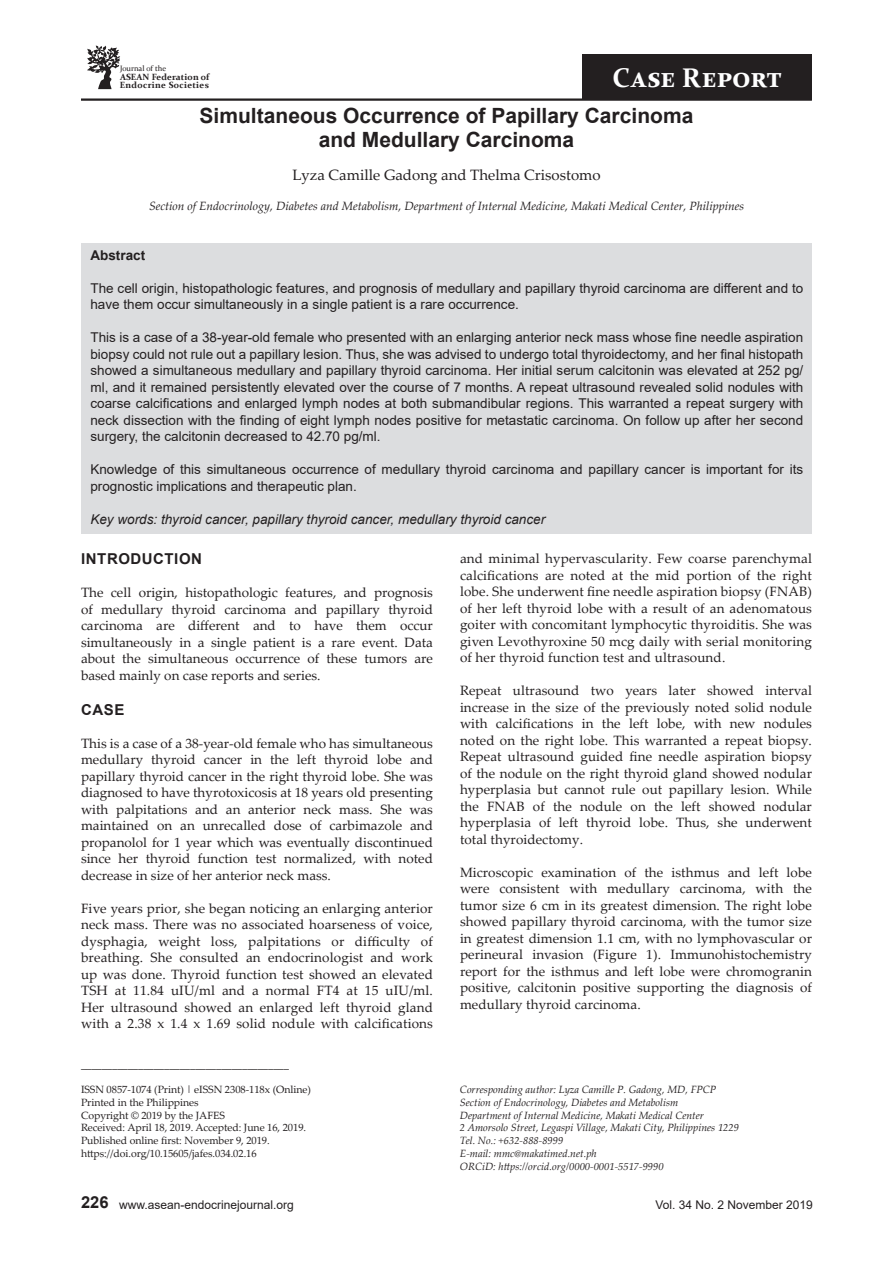
<style>
.page{position:relative;width:893px;height:1263px;background:#fff}
.page>*{position:absolute;margin:0;border:0;box-sizing:border-box;transform-origin:0 0}
.t1{font:700 27px "Constantia";color:#fff}
.t2{font:700 21px/24px "Arial";color:#231f20;text-align:center}
.t3{font:15px "Palatino Linotype";color:#231f20}
.t4{font:700 15px "Arial";letter-spacing:.035em;color:#231f20}
.t5{font:13.5px/16.5px "Palatino Linotype";letter-spacing:.005em;color:#231f20;text-align:justify}
.t6{font:13.5px/16.5px "Arial";color:#231f20}
.t7{font:italic 13.5px "Arial";color:#231f20}
.t8{font:700 13.5px "Arial";color:#231f20}
.t9{font:italic 12px "Palatino Linotype";color:#231f20}
.t10{font:12px "Arial";color:#231f20}
.t11{font:italic 10.5px/12.8px "Palatino Linotype";color:#231f20}
.t12{font:10.5px/12.8px "Palatino Linotype";letter-spacing:-.005em;color:#231f20}
.t13{font:700 9px/7.5px "Constantia";letter-spacing:.03em;color:#231f20}
.t14{font:7.8px "Constantia";color:#231f20}
.s1{font-weight:700;font-size:16.5px}
</style>
<div class="page">
<div style="left:81px;top:243px;width:731px;height:290px;background:#dcdddf"></div>
<hr style="left:81px;top:98px;width:731px;height:3px;background:#231f20">
<svg style="left:87px;top:45px;width:33px;height:44px"></svg>
<div style="left:582px;top:54px;width:230px;height:46px;background:#231f20"></div>
<p class="t14" style="left:120px;top:63px;width:48px">Journal of the</p>
<p class="t13" style="left:120px;top:73px;width:91px">ASEAN Federation of<br>Endocrine Societies</p>
<h1 class="t1" style="left:612px;top:59px;width:171px">Case Report</h1>
<h2 class="t2" style="left:200px;top:104px;width:495px">Simultaneous Occurrence of Papillary Carcinoma and Medullary Carcinoma</h2>
<p class="t3" style="left:292px;top:165px;width:310px">Lyza Camille Gadong and Thelma Crisostomo</p>
<p class="t9" style="left:149px;top:198px;width:596px">Section of Endocrinology, Diabetes and Metabolism, Department of Internal Medicine, Makati Medical Center, Philippines</p>
<p class="t8" style="left:90px;top:245px;width:56px">Abstract</p>
<p class="t6" style="left:90px;top:279px;width:714px">The cell origin, histopathologic features, and prognosis of medullary and papillary thyroid carcinoma are different and to have them occur simultaneously in a single patient is a rare occurrence.</p>
<p class="t6" style="left:90px;top:329px;width:714px;text-align:justify">This is a case of a 38-year-old female who presented with an enlarging anterior neck mass whose fine needle aspiration biopsy could not rule out a papillary lesion. Thus, she was advised to undergo total thyroidectomy, and her final histopath showed a simultaneous medullary and papillary thyroid carcinoma. Her initial serum calcitonin was elevated at 252 pg/ ml, and it remained persistently elevated over the course of 7 months. A repeat ultrasound revealed solid nodules with coarse calcifications and enlarged lymph nodes at both submandibular regions. This warranted a repeat surgery with neck dissection with the finding of eight lymph nodes positive for metastatic carcinoma. On follow up after her second surgery, the calcitonin decreased to 42.70 pg/ml.</p>
<p class="t6" style="left:90px;top:461px;width:714px">Knowledge of this simultaneous occurrence of medullary thyroid carcinoma and papillary cancer is important for its prognostic implications and therapeutic plan.</p>
<p class="t7" style="left:90px;top:510px;width:456px">Key words: thyroid cancer, papillary thyroid cancer, medullary thyroid cancer</p>
<p class="t4" style="left:81px;top:549px;width:122px">Introduction</p>
<p class="t5" style="left:81px;top:584px;width:353px">The cell origin, histopathologic features, and prognosis of medullary thyroid carcinoma and papillary thyroid carcinoma are different and to have them occur simultaneously in a single patient is a rare event. Data about the simultaneous occurrence of these tumors are based mainly on case reports and series.</p>
<p class="t4" style="left:81px;top:699px;width:45px">Case</p>
<p class="t5" style="left:81px;top:734px;width:353px">This is a case of a 38-year-old female who has simultaneous medullary thyroid cancer in the left thyroid lobe and papillary thyroid cancer in the right thyroid lobe. She was diagnosed to have thyrotoxicosis at 18 years old presenting with palpitations and an anterior neck mass. She was maintained on an unrecalled dose of carbimazole and propanolol for 1 year which was eventually discontinued since her thyroid function test normalized, with noted decrease in size of her anterior neck mass.</p>
<p class="t5" style="left:81px;top:899px;width:353px">Five years prior, she began noticing an enlarging anterior neck mass. There was no associated hoarseness of voice, dysphagia, weight loss, palpitations or difficulty of breathing. She consulted an endocrinologist and work up was done. Thyroid function test showed an elevated TSH at 11.84 uIU/ml and a normal FT4 at 15 uIU/ml.<br>Her ultrasound showed an enlarged left thyroid gland with a 2.38 x 1.4 x 1.69 solid nodule with calcifications</p>
<p class="t5" style="left:460px;top:550px;width:353px">and minimal hypervascularity. Few coarse parenchymal calcifications are noted at the mid portion of the right lobe. She underwent fine needle aspiration biopsy (FNAB) of her left thyroid lobe with a result of an adenomatous goiter with concomitant lymphocytic thyroiditis. She was given Levothyroxine 50 mcg daily with serial monitoring of her thyroid function test and ultrasound.</p>
<p class="t5" style="left:460px;top:682px;width:353px">Repeat ultrasound two years later showed interval increase in the size of the previously noted solid nodule with calcifications in the left lobe, with new nodules noted on the right lobe. This warranted a repeat biopsy.<br>Repeat ultrasound guided fine needle aspiration biopsy of the nodule on the right thyroid gland showed nodular hyperplasia but cannot rule out papillary lesion. While the FNAB of the nodule on the left showed nodular hyperplasia of left thyroid lobe. Thus, she underwent total thyroidectomy.</p>
<p class="t5" style="left:460px;top:863px;width:353px">Microscopic examination of the isthmus and left lobe were consistent with medullary carcinoma, with the tumor size 6 cm in its greatest dimension. The right lobe showed papillary thyroid carcinoma, with the tumor size in greatest dimension 1.1 cm, with no lymphovascular or perineural invasion (Figure 1). Immunohistochemistry report for the isthmus and left lobe were chromogranin positive, calcitonin positive supporting the diagnosis of medullary thyroid carcinoma.</p>
<p class="t12" style="left:81px;top:1057px;width:209px">________________________________________</p>
<p class="t12" style="left:81px;top:1083px;width:231px">ISSN 0857-1074 (Print) | eISSN 2308-118x (Online)<br>Printed in the Philippines<br>Copyright © 2019 by the JAFES<br>Received: April 18, 2019. Accepted: June 16, 2019.<br>Published online first: November 9, 2019. https://doi.org/10.15605/jafes.034.02.16</p>
<p class="t11" style="left:460px;top:1083px;width:280px">Corresponding author: Lyza Camille P. Gadong, MD, FPCP Section of Endocrinology, Diabetes and Metabolism<br>Department of Internal Medicine, Makati Medical Center<br>2 Amorsolo Street, Legaspi Village, Makati City, Philippines 1229<br>Tel. No.: +632-888-8999<br>E-mail: mmc@makatimed.net.ph<br>ORCiD: https://orcid.org/0000-0001-5517-9990</p>
<p class="t10" style="left:81px;top:1196px;width:214px"><span class="s1">226</span> www.asean-endocrinejournal.org</p>
<p class="t10" style="left:655px;top:1196px;width:159px">Vol. 34 No. 2 November 2019</p>
</div>
